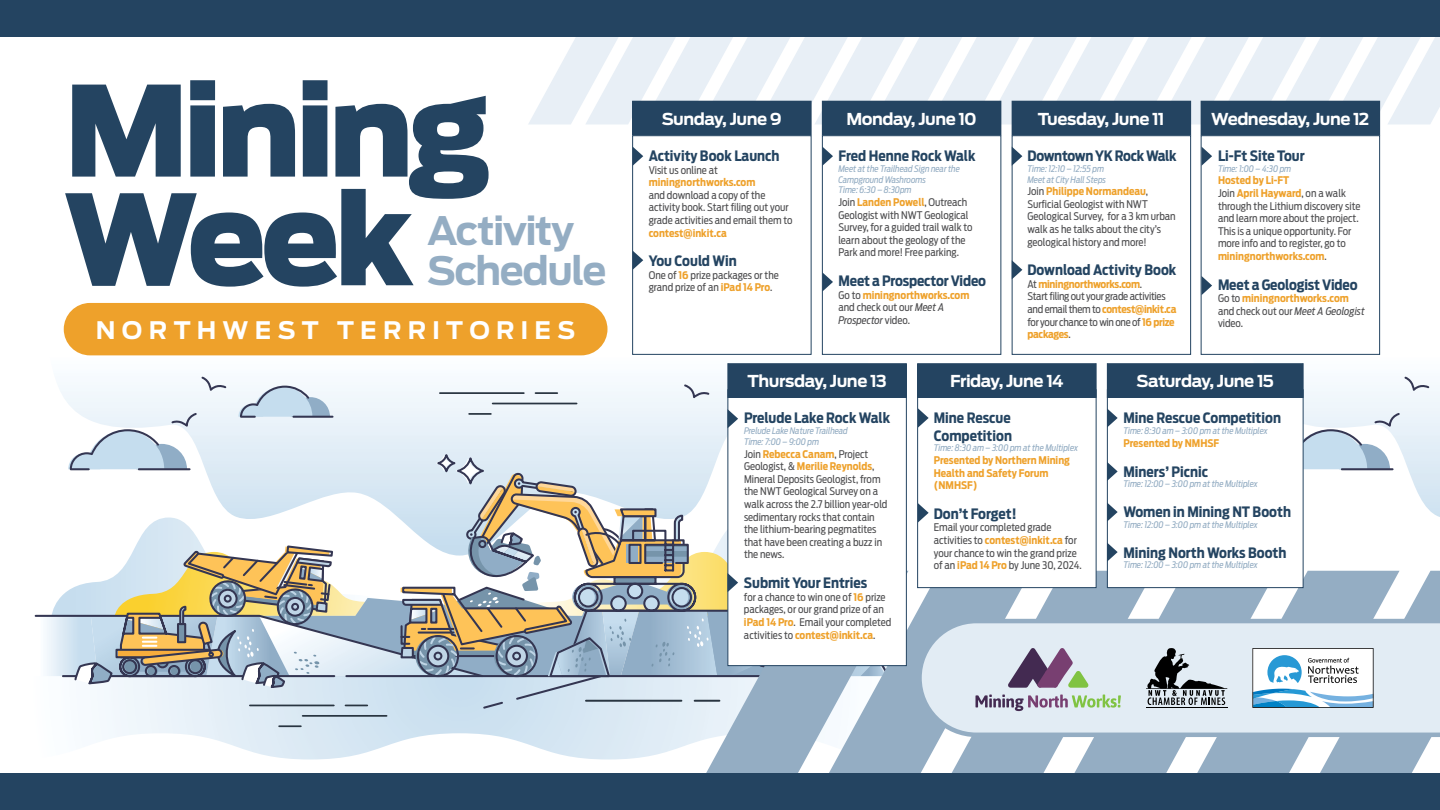
<style>
.page{position:relative;width:1440px;height:810px;background:#fff}
.page>*{position:absolute;margin:0;border:0;box-sizing:border-box;transform-origin:0 0}
.t1{font:900 124.2px/108.7px "Ford Antenna";letter-spacing:-.05em;color:#244461}
.t2{font:700 38.85px/40.3px "Ford Antenna";letter-spacing:-.04em;color:#94adc3}
.t3{font:700 24px "Ford Antenna";letter-spacing:.26em;color:#fff}
.t4{font:700 16.35px "Ford Antenna";letter-spacing:-.03em;color:#fff}
.t5{font:700 14.25px/17.1px "Ford Antenna Cond";color:#244461}
.t6{font:700 14.25px "Ford Antenna Cond";letter-spacing:-.02em;color:#244461}
.t7{font:10.5px/12.6px "Ford Antenna Cond";color:#4d4d4f}
.t8{font:10.5px/12.6px "Ford Antenna Cond";letter-spacing:-.025em;color:#4d4d4f}
.t9{font:700 10.5px/12.6px "Ford Antenna Cond";color:#eea12b}
.t10{font:italic 9px/10.8px "Ford Antenna Cond";letter-spacing:-.01em;color:#94adc3}
.s1{font-weight:700;color:#eea12b}
.s2{font-style:italic}
</style>
<div class="page">
<svg style="left:97px;top:689px;width:589px;height:71px"></svg>
<svg style="left:263px;top:689px;width:423px;height:21px"></svg>
<svg style="left:1304px;top:343px;width:136px;height:174px"></svg>
<div style="left:64px;top:303px;width:544px;height:52px;background:#eea12b;border-radius:26px"></div>
<svg style="left:686px;top:689px;width:123px;height:84px;fill:#94adc3"></svg>
<svg style="left:809px;top:571px;width:122px;height:202px;fill:#94adc3"></svg>
<svg style="left:931px;top:588px;width:123px;height:185px;fill:#94adc3"></svg>
<svg style="left:1054px;top:571px;width:123px;height:202px;fill:#94adc3"></svg>
<svg style="left:1177px;top:588px;width:75px;height:185px;fill:#94adc3"></svg>
<svg style="left:528px;top:37px;width:912px;height:87px"></svg>
<svg style="left:915px;top:617px;width:337px;height:122px"></svg>
<svg style="left:1252px;top:571px;width:188px;height:202px"></svg>
<svg style="left:1008px;top:648px;width:81px;height:40px"></svg>
<svg style="left:976px;top:695px;width:145px;height:16px"></svg>
<hr style="left:1146px;top:707px;width:81px;height:1px;background:#000">
<svg style="left:1146px;top:648px;width:81px;height:57px"></svg>
<div style="left:0;top:773px;width:1440px;height:37px;background:#244461"></div>
<div style="left:0;top:0;width:1440px;height:37px;background:#244461"></div>
<hr style="left:586px;top:700px;width:95px;height:2px;background:#293541">
<hr style="left:695px;top:700px;width:24px;height:2px;background:#293541">
<hr style="left:250px;top:705px;width:84px;height:1px;background:#293541">
<hr style="left:303px;top:715px;width:84px;height:2px;background:#293541">
<svg style="left:346px;top:705px;width:21px;height:1px"></svg>
<hr style="left:279px;top:725px;width:22px;height:2px;background:#293541">
<div style="left:632px;top:135px;width:180px;height:220px;border:1px solid #244461"></div>
<div style="left:633px;top:101px;width:178px;height:34px;background:#244461"></div>
<div style="left:822px;top:135px;width:179px;height:220px;background:#fff;border:1px solid #244461"></div>
<div style="left:822px;top:101px;width:179px;height:34px;background:#244461"></div>
<div style="left:1012px;top:135px;width:179px;height:220px;background:#fff;border:1px solid #244461"></div>
<div style="left:1012px;top:101px;width:179px;height:34px;background:#244461"></div>
<div style="left:1201px;top:135px;width:179px;height:220px;background:#fff;border:1px solid #244461"></div>
<div style="left:1201px;top:101px;width:179px;height:34px;background:#244461"></div>
<div style="left:728px;top:389px;width:179px;height:277px;background:#fff;border:1px solid #244461"></div>
<div style="left:728px;top:364px;width:178px;height:33px;background:#244461"></div>
<div style="left:728px;top:363px;width:179px;height:35px;border:1px solid #244461"></div>
<div style="left:917px;top:389px;width:179px;height:199px;background:#fff;border:1px solid #244461"></div>
<div style="left:1107px;top:389px;width:197px;height:199px;background:#fff;border:1px solid #244461"></div>
<div style="left:918px;top:364px;width:178px;height:33px;background:#244461"></div>
<div style="left:917px;top:363px;width:179px;height:35px;border:1px solid #244461"></div>
<div style="left:1107px;top:364px;width:196px;height:33px;background:#244461"></div>
<div style="left:1107px;top:363px;width:197px;height:35px;border:1px solid #244461"></div>
<svg style="left:34px;top:385px;width:863px;height:304px"></svg>
<svg style="left:633px;top:147px;width:10px;height:19px"></svg>
<svg style="left:633px;top:251px;width:10px;height:19px"></svg>
<svg style="left:1107px;top:462px;width:11px;height:19px"></svg>
<svg style="left:1107px;top:502px;width:11px;height:20px"></svg>
<svg style="left:1107px;top:542px;width:11px;height:20px"></svg>
<svg style="left:822px;top:147px;width:11px;height:19px"></svg>
<svg style="left:822px;top:272px;width:11px;height:20px"></svg>
<svg style="left:1202px;top:147px;width:10px;height:19px"></svg>
<svg style="left:1012px;top:147px;width:10px;height:19px"></svg>
<svg style="left:1012px;top:260px;width:10px;height:19px"></svg>
<svg style="left:1202px;top:276px;width:10px;height:19px"></svg>
<svg style="left:1107px;top:408px;width:11px;height:20px"></svg>
<svg style="left:918px;top:408px;width:11px;height:20px"></svg>
<svg style="left:918px;top:503px;width:11px;height:19px"></svg>
<h1 class="t1" style="left:64px;top:65px;width:430px">Mining<br>Week</h1>
<h2 class="t2" style="left:427px;top:207px;width:181px">Activity<br>Schedule</h2>
<h3 class="t3" style="left:96px;top:308px;width:481px">NORTHWEST TERRITORIES</h3>
<h3 class="t4" style="left:662px;top:104px;width:121px">Sunday, June 9</h3>
<h3 class="t5" style="left:649px;top:145px;width:132px">Activity Book Launch</h3>
<p class="t7" style="left:649px;top:162px;width:71px">Visit us online at</p>
<p class="t9" style="left:649px;top:175px;width:108px">miningnorthworks.com</p>
<p class="t7" style="left:649px;top:187px;width:145px">and download a copy of the activity book. Start filing out your grade activities and email them to</p>
<p class="t9" style="left:649px;top:225px;width:80px">contest@inkit.ca</p>
<h3 class="t5" style="left:649px;top:251px;width:90px">You Could Win</h3>
<p class="t7" style="left:649px;top:267px;width:132px">One of <span class="s1">16</span> prize packages or the grand prize of an <span class="s1">iPad 14 Pro</span>.</p>
<h3 class="t4" style="left:846px;top:104px;width:132px">Monday, June 10</h3>
<h3 class="t5" style="left:838px;top:145px;width:138px">Fred Henne Rock Walk</h3>
<p class="t10" style="left:838px;top:162px;width:123px">Meet at the Trailhead Sign near the<br>Campground Washrooms<br>Time: 6:30 – 8:30pm</p>
<p class="t7" style="left:838px;top:195px;width:135px">Join <span class="s1">Landen Powell</span>, Outreach<br>Geologist with NWT Geological<br>Survey, for a guided trail walk to learn about the geology of the<br>Park and more! Free parking.</p>
<h3 class="t5" style="left:838px;top:271px;width:149px">Meet a Prospector Video</h3>
<p class="t7" style="left:838px;top:287px;width:132px">Go to <span class="s1">miningnorthworks.com </span>and check out our <span class="s2">Meet A<br>Prospector</span> video.</p>
<h3 class="t4" style="left:1038px;top:104px;width:128px">Tuesday, June 11</h3>
<h3 class="t4" style="left:1211px;top:104px;width:160px">Wednesday, June 12</h3>
<h3 class="t5" style="left:1218px;top:145px;width:88px">Li-Ft Site Tour</h3>
<p class="t10" style="left:1218px;top:162px;width:75px">Time: 1:00 – 4:30 pm</p>
<p class="t7" style="left:1218px;top:173px;width:144px"><span class="s1">Hosted by Li-FT<br></span>Join <span class="s1">April Hayward</span>, on a walk through the Lithium discovery site and learn more about the project.<br>This is a unique opportunity. For more info and to register, go to <span class="s1">miningnorthworks.com</span>.</p>
<h3 class="t5" style="left:1218px;top:274px;width:141px">Meet a Geologist Video</h3>
<p class="t7" style="left:1218px;top:291px;width:148px">Go to <span class="s1">miningnorthworks.com </span>and check out our <span class="s2">Meet A Geologist </span>video.</p>
<h3 class="t6" style="left:1027px;top:143px;width:151px">Downtown YK Rock Walk</h3>
<p class="t10" style="left:1027px;top:162px;width:80px">Time: 12:10 – 12:55 pm<br>Meet at City Hall Steps</p>
<p class="t7" style="left:1027px;top:184px;width:150px">Join <span class="s1">Philippe Normandeau</span>,<br>Surficial Geologist with NWT<br>Geological Survey, for a 3 km urban walk as he talks about the city’s geological history and more!</p>
<h3 class="t5" style="left:1027px;top:260px;width:150px">Download Activity Book</h3>
<p class="t8" style="left:1027px;top:276px;width:150px">At <span class="s1">miningnorthworks.com</span>.<br>Start filing out your grade activities and email them to <span class="s1">contest@inkit.ca </span>for your chance to win one of <span class="s1">16 prize packages</span>.</p>
<h3 class="t4" style="left:748px;top:366px;width:141px">Thursday, June 13</h3>
<h3 class="t5" style="left:744px;top:408px;width:148px">Prelude Lake Rock Walk</h3>
<p class="t10" style="left:744px;top:424px;width:105px">Prelude Lake Nature Trailhead<br>Time: 7:00 – 9:00 pm</p>
<p class="t7" style="left:744px;top:446px;width:145px">Join <span class="s1">Rebecca Canam</span>, Project<br>Geologist, &amp; <span class="s1">Merilie Reynolds</span>,<br>Mineral Deposits Geologist, from the NWT Geological Survey on a walk across the 2.7 billion year-old sedimentary rocks that contain the lithium-bearing pegmatites that have been creating a buzz in the news.</p>
<h3 class="t5" style="left:744px;top:573px;width:125px">Submit Your Entries</h3>
<p class="t7" style="left:744px;top:589px;width:149px">for a chance to win one of <span class="s1">16</span> prize packages, or our grand prize of an <span class="s1">iPad 14 Pro</span>. Email your completed activities to <span class="s1">contest@inkit.ca</span>.</p>
<h3 class="t4" style="left:950px;top:366px;width:115px">Friday, June 14</h3>
<h3 class="t4" style="left:1137px;top:366px;width:139px">Saturday, June 15</h3>
<h3 class="t5" style="left:1124px;top:408px;width:159px">Mine Rescue Competition</h3>
<p class="t10" style="left:1124px;top:424px;width:146px">Time: 8:30 am – 3:00 pm at the Multiplex</p>
<p class="t9" style="left:1124px;top:435px;width:97px">Presented by NMHSF</p>
<h3 class="t5" style="left:1124px;top:461px;width:86px">Miners’ Picnic</h3>
<p class="t10" style="left:1124px;top:478px;width:136px">Time: 12:00 – 3:00 pm at the Multiplex</p>
<h3 class="t5" style="left:1124px;top:502px;width:169px">Women in Mining NT Booth</h3>
<p class="t10" style="left:1124px;top:518px;width:136px">Time: 12:00 – 3:00 pm at the Multiplex</p>
<h3 class="t5" style="left:1124px;top:542px;width:164px">Mining North Works Booth</h3>
<p class="t10" style="left:1124px;top:559px;width:136px">Time: 12:00 – 3:00 pm at the Multiplex</p>
<h3 class="t5" style="left:934px;top:408px;width:80px">Mine Rescue<br>Competition</h3>
<p class="t10" style="left:934px;top:442px;width:146px">Time: 8:30 am – 3:00 pm at the Multiplex</p>
<p class="t9" style="left:934px;top:453px;width:138px">Presented by Northern Mining<br>Health and Safety Forum (NMHSF)</p>
<h3 class="t5" style="left:934px;top:503px;width:84px">Don’t Forget!</h3>
<p class="t7" style="left:934px;top:520px;width:150px">Email your completed grade activities to <span class="s1">contest@inkit.ca</span> for your chance to win the grand prize of an <span class="s1">iPad 14 Pro</span> by June 30, 2024.</p>
</div>
